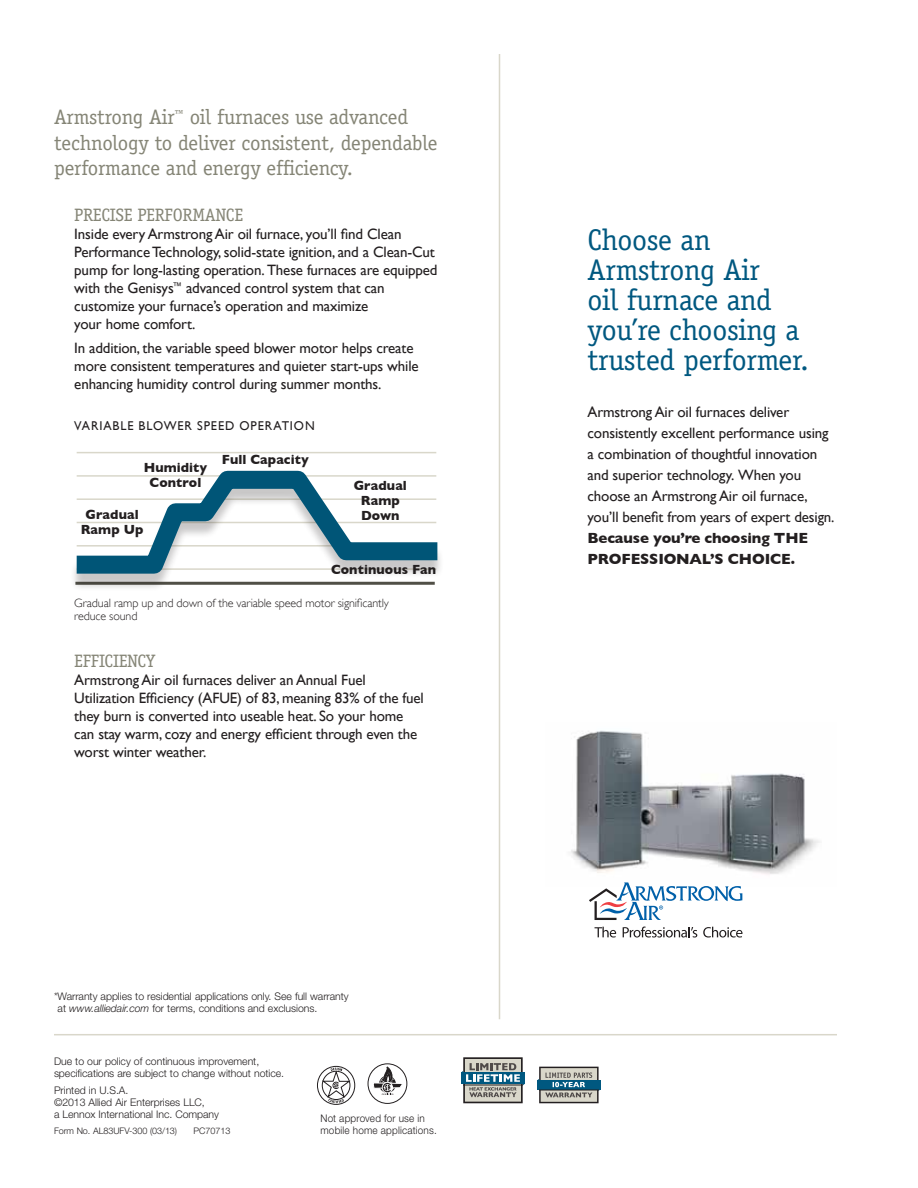
<style>
.page{position:relative;width:918px;height:1188px;background:#fff}
.page>*{position:absolute;margin:0;border:0;box-sizing:border-box;transform-origin:0 0}
.t1{font:30px/30px "Officina Serif Std";letter-spacing:-.01em;color:#005880}
.t2{font:21px/25.5px "Officina Serif Std";letter-spacing:-.01em;color:#858576}
.t3{font:18px "Officina Serif Std";letter-spacing:-.01em;color:#858576}
.t4{font:15px/18px "Gill Sans";letter-spacing:-.01em;color:#231f20}
.t5{font:700 15px/21px "Gill Sans";letter-spacing:-.01em;color:#231f20}
.t6{font:700 13.5px/15px "Gill Sans";letter-spacing:.01em;color:#231f20;text-align:center}
.t7{font:12.75px "Gill Sans";letter-spacing:.07em;color:#231f20}
.t8{font:300 12px/13.5px "Gill Sans";letter-spacing:-.01em;color:#231f20}
.t9{font:300 10.5px/12px "Helvetica Neue LT Std";letter-spacing:-.005em;color:#231f20}
.t10{font:300 10.5px/12px "Helvetica Neue LT Std";letter-spacing:.02em;color:#231f20;scale:.95 1}
.t11{font:300 9px "Helvetica Neue LT Std";letter-spacing:-.005em;color:#231f20}
.s1{font-style:italic}
</style>
<div class="page">
<img style="left:571px;top:730px;width:249px;height:145px">
<hr style="left:77px;top:452px;width:359px;height:1px;background:#d9d7ca">
<div style="left:70px;top:474px;width:374px;height:118px;background:#231f20;opacity:.25"></div>
<svg style="left:70px;top:470px;width:374px;height:113px"></svg>
<svg style="left:595px;top:927px;width:21px;height:11px"></svg>
<svg style="left:623px;top:927px;width:74px;height:11px"></svg>
<svg style="left:703px;top:927px;width:39px;height:11px"></svg>
<svg style="left:589px;top:882px;width:153px;height:38px"></svg>
<svg style="left:365px;top:1061px;width:46px;height:45px"></svg>
<div style="left:368px;top:1064px;width:39px;height:39px;background:#fff;border-radius:50%"></div>
<div style="left:368px;top:1064px;width:39px;height:40px;border:1px solid #231f20;border-radius:50%"></div>
<svg style="left:373px;top:1067px;width:30px;height:28px"></svg>
<svg style="left:317px;top:1066px;width:38px;height:38px"></svg>
<div style="left:317px;top:1066px;width:38px;height:39px;border:1px solid #231f20;border-radius:50%"></div>
<svg style="left:322px;top:1068px;width:29px;height:35px"></svg>
<svg style="left:461px;top:1057px;width:64px;height:46px;background:#8e9c9e"></svg>
<svg style="left:537px;top:1067px;width:63px;height:36px;background:#8a9c9f"></svg>
<hr style="left:539px;top:1089px;width:60px;height:2px;background:#231f20">
<hr style="left:499px;top:54px;width:1px;height:965px;background:#d9d7ca">
<hr style="left:54px;top:1034px;width:783px;height:1px;background:#d9d7ca">
<h2 class="t2" style="left:54px;top:104px;width:385px">Armstrong Air<sup>™</sup> oil furnaces use advanced technology to deliver consistent, dependable performance and energy efficiency.</h2>
<p class="t3" style="left:74px;top:204px;width:170px">PRECISE PERFORMANCE</p>
<p class="t4" style="left:74px;top:225px;width:365px">Inside every Armstrong Air oil furnace, you’ll find Clean Performance Technology, solid-state ignition, and a Clean-Cut pump for long-lasting operation. These furnaces are equipped with the Genisys<sup>™</sup> advanced control system that can customize your furnace’s operation and maximize<br>your home comfort.</p>
<p class="t4" style="left:74px;top:339px;width:346px">In addition, the variable speed blower motor helps create more consistent temperatures and quieter start-ups while enhancing humidity control during summer months.</p>
<p class="t7" style="left:74px;top:419px;width:242px">VARIABLE BLOWER SPEED OPERATION</p>
<p class="t6" style="left:144px;top:460px;width:65px">Humidity<br>Control</p>
<p class="t6" style="left:81px;top:507px;width:64px">Gradual<br>Ramp Up</p>
<p class="t6" style="left:222px;top:452px;width:88px">Full Capacity</p>
<p class="t6" style="left:354px;top:478px;width:55px">Gradual<br>Ramp<br>Down</p>
<p class="t6" style="left:331px;top:562px;width:107px">Continuous Fan</p>
<p class="t8" style="left:74px;top:596px;width:316px">Gradual ramp up and down of the variable speed motor significantly reduce sound</p>
<p class="t3" style="left:74px;top:651px;width:83px">EFFICIENCY</p>
<p class="t4" style="left:74px;top:671px;width:351px">Armstrong Air oil furnaces deliver an Annual Fuel Utilization Efficiency (AFUE) of 83, meaning 83% of the fuel they burn is converted into useable heat. So your home can stay warm, cozy and energy efficient through even the worst winter weather.</p>
<p class="t9" style="left:58px;top:990px;width:293px;text-indent:-4px">*Warranty applies to residential applications only. See full warranty at <span class="s1">www.alliedair.com</span> for terms, conditions and exclusions.</p>
<p class="t9" style="left:54px;top:1055px;width:232px">Due to our policy of continuous improvement, specifications are subject to change without notice.</p>
<p class="t9" style="left:54px;top:1084px;width:167px">Printed in U.S.A.<br>©2013 Allied Air Enterprises LLC,<br>a Lennox International Inc. Company</p>
<p class="t11" style="left:54px;top:1125px;width:125px">Form No. AL83ufv-300 (03/13)</p>
<p class="t11" style="left:194px;top:1125px;width:39px">PC70713</p>
<p class="t10" style="left:320px;top:1112px;width:124px">Not approved for use in mobile home applications.</p>
<h1 class="t1" style="left:588px;top:225px;width:223px">Choose an<br>Armstrong Air<br>oil furnace and you’re choosing a trusted performer.</h1>
<p class="t4" style="left:588px;top:401px;width:249px;line-height:21px">Armstrong Air oil furnaces deliver consistently excellent performance using a combination of thoughtful innovation and superior technology. When you choose an Armstrong Air oil furnace, you’ll benefit from years of expert design.</p>
<p class="t5" style="left:588px;top:527px;width:222px">Because you’re choosing THE<br>PROFESSIONAL’S CHOICE.</p>
</div>
